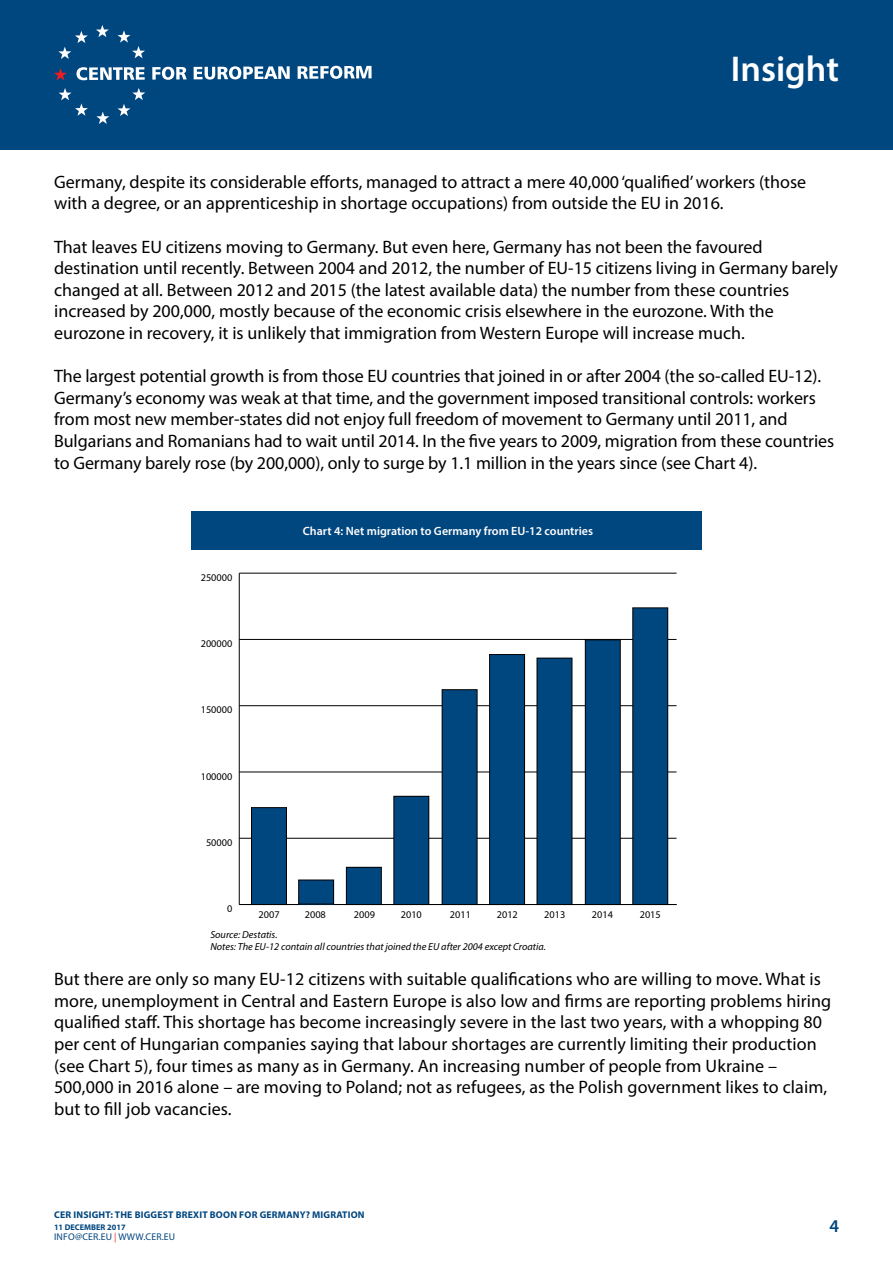
<style>
.page{position:relative;width:893px;height:1263px;background:#fff}
.page>*{position:absolute;margin:0;border:0;box-sizing:border-box;transform-origin:0 0}
.t1{font:600 36px "Myriad Pro";color:#fff}
.t2{font:18px/21.6px "Myriad Pro";color:#000}
.t3{font:600 18px "Myriad Pro";color:#00467f}
.t4{font:600 12px "Myriad Pro";color:#fff}
.t5{font:italic 10.35px/12.3px "Myriad Pro";color:#000}
.t6{font:10.35px "Myriad Pro";color:#000}
.t7{font:700 9.75px "Myriad Pro";letter-spacing:.02em;color:#00467f}
.t8{font:9.75px "Myriad Pro";letter-spacing:.02em;color:#00467f}
.t9{font:700 8.25px "Myriad Pro";color:#00467f}
.s1{color:#ee3124}
</style>
<div class="page">
<div style="left:0;top:0;width:893px;height:150px;background:#00467f"></div>
<svg style="left:96px;top:25px;width:13px;height:12px"></svg>
<svg style="left:118px;top:30px;width:27px;height:28px"></svg>
<svg style="left:118px;top:88px;width:27px;height:28px"></svg>
<svg style="left:96px;top:112px;width:13px;height:12px"></svg>
<svg style="left:59px;top:88px;width:29px;height:28px"></svg>
<svg style="left:58px;top:31px;width:30px;height:28px"></svg>
<svg style="left:54px;top:68px;width:13px;height:12px"></svg>
<svg style="left:76px;top:67px;width:69px;height:13px"></svg>
<svg style="left:152px;top:67px;width:35px;height:13px"></svg>
<svg style="left:194px;top:66px;width:96px;height:14px"></svg>
<svg style="left:298px;top:66px;width:74px;height:13px"></svg>
<hr style="left:239px;top:573px;width:1px;height:331px;background:#000">
<hr style="left:239px;top:904px;width:437px;height:1px;background:#000">
<hr style="left:239px;top:838px;width:437px;height:1px;background:#000">
<hr style="left:239px;top:771px;width:437px;height:1px;background:#000">
<hr style="left:239px;top:705px;width:437px;height:1px;background:#000">
<hr style="left:239px;top:639px;width:437px;height:1px;background:#000">
<hr style="left:239px;top:573px;width:437px;height:1px;background:#000">
<div style="left:633px;top:608px;width:35px;height:296px;background:#00467f"></div>
<div style="left:632px;top:607px;width:36px;height:298px;border:1px solid #000"></div>
<div style="left:585px;top:640px;width:35px;height:264px;background:#00467f"></div>
<div style="left:585px;top:639px;width:36px;height:266px;border:1px solid #000"></div>
<div style="left:537px;top:658px;width:35px;height:246px;background:#00467f"></div>
<div style="left:490px;top:654px;width:35px;height:250px;background:#00467f"></div>
<div style="left:489px;top:654px;width:36px;height:251px;border:1px solid #000"></div>
<div style="left:442px;top:690px;width:35px;height:214px;background:#00467f"></div>
<div style="left:442px;top:689px;width:36px;height:216px;border:1px solid #000"></div>
<div style="left:394px;top:796px;width:35px;height:108px;background:#00467f"></div>
<div style="left:393px;top:796px;width:36px;height:109px;border:1px solid #000"></div>
<div style="left:346px;top:867px;width:35px;height:37px;background:#00467f"></div>
<div style="left:346px;top:867px;width:36px;height:38px;border:1px solid #000"></div>
<div style="left:299px;top:880px;width:35px;height:24px;background:#00467f"></div>
<div style="left:298px;top:879px;width:36px;height:25px;border:1px solid #000"></div>
<div style="left:251px;top:807px;width:35px;height:97px;background:#00467f"></div>
<div style="left:251px;top:807px;width:36px;height:98px;border:1px solid #000"></div>
<div style="left:191px;top:511px;width:511px;height:39px;background:#00467f"></div>
<h1 class="t1" style="left:731px;top:46px;width:110px">Insight</h1>
<p class="t2" style="left:54px;top:171px;width:754px">Germany, despite its considerable efforts, managed to attract a mere 40,000 ‘qualified’ workers (those with a degree, or an apprenticeship in shortage occupations) from outside the EU in 2016.</p>
<p class="t2" style="left:54px;top:236px;width:785px">That leaves EU citizens moving to Germany. But even here, Germany has not been the favoured destination until recently. Between 2004 and 2012, the number of EU-15 citizens living in Germany barely changed at all. Between 2012 and 2015 (the latest available data) the number from these countries increased by 200,000, mostly because of the economic crisis elsewhere in the eurozone. With the eurozone in recovery, it is unlikely that immigration from Western Europe will increase much.</p>
<p class="t2" style="left:54px;top:365px;width:782px">The largest potential growth is from those EU countries that joined in or after 2004 (the so-called EU-12).<br>Germany’s economy was weak at that time, and the government imposed transitional controls: workers from most new member-states did not enjoy full freedom of movement to Germany until 2011, and Bulgarians and Romanians had to wait until 2014. In the five years to 2009, migration from these countries to Germany barely rose (by 200,000), only to surge by 1.1 million in the years since (see Chart 4).</p>
<p class="t6" style="left:201px;top:571px;width:33px">250000</p>
<p class="t6" style="left:201px;top:637px;width:33px">200000</p>
<p class="t6" style="left:201px;top:703px;width:33px">150000</p>
<p class="t6" style="left:201px;top:770px;width:33px">100000</p>
<p class="t6" style="left:206px;top:836px;width:28px">50000</p>
<p class="t6" style="left:227px;top:902px;width:7px">0</p>
<p class="t4" style="left:303px;top:523px;width:292px">Chart 4: Net migration to Germany from EU-12 countries</p>
<p class="t6" style="left:258px;top:908px;width:23px">2007</p>
<p class="t6" style="left:305px;top:908px;width:23px">2008</p>
<p class="t6" style="left:354px;top:908px;width:23px">2009</p>
<p class="t6" style="left:401px;top:908px;width:23px">2010</p>
<p class="t6" style="left:450px;top:908px;width:23px">2011</p>
<p class="t6" style="left:497px;top:908px;width:23px">2012</p>
<p class="t6" style="left:544px;top:908px;width:23px">2013</p>
<p class="t6" style="left:592px;top:908px;width:23px">2014</p>
<p class="t6" style="left:640px;top:908px;width:23px">2015</p>
<p class="t5" style="left:210px;top:928px;width:337px">Source: Destatis.<br>Notes: The EU-12 contain all countries that joined the EU after 2004 except Croatia.</p>
<p class="t2" style="left:54px;top:968px;width:779px">But there are only so many EU-12 citizens with suitable qualifications who are willing to move. What is more, unemployment in Central and Eastern Europe is also low and firms are reporting problems hiring qualified staff. This shortage has become increasingly severe in the last two years, with a whopping 80 per cent of Hungarian companies saying that labour shortages are currently limiting their production (see Chart 5), four times as many as in Germany. An increasing number of people from Ukraine – 500,000 in 2016 alone – are moving to Poland; not as refugees, as the Polish government likes to claim, but to fill job vacancies.</p>
<p class="t7" style="left:54px;top:1208px;width:93px">CER INSIGHT: THE BIGGEST</p>
<p class="t7" style="left:176px;top:1208px;width:144px">BREXIT BOON FOR GERMANY? MIGR</p>
<p class="t7" style="left:336px;top:1208px;width:28px">ATION</p>
<p class="t9" style="left:54px;top:1222px;width:73px">11 DECEMBER 2017</p>
<p class="t8" style="left:54px;top:1231px;width:123px">info@cer.EU <span class="s1">|</span> WWW.CER.EU</p>
<p class="t3" style="left:829px;top:1215px;width:11px">4</p>
</div>
